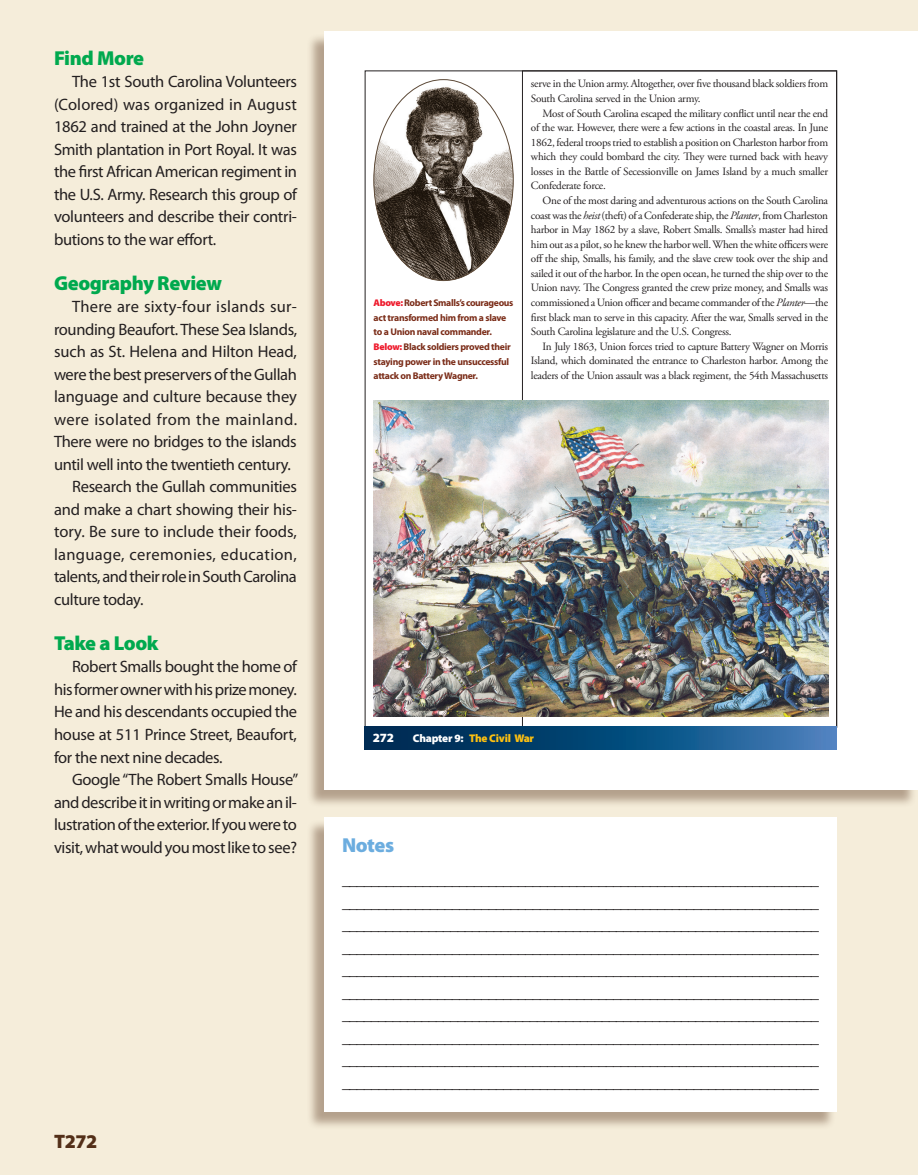
<style>
.page{position:relative;width:918px;height:1175px;background:#fff}
.page>*{position:absolute;margin:0;border:0;box-sizing:border-box;transform-origin:0 0}
.B{font:900 20.25px "Myriad Pro";letter-spacing:-.02em;color:#00a94e}
.D{font:900 20.25px "Myriad Pro";letter-spacing:-.02em;color:#6caddf}
.t1{font:900 19.5px "Myriad Pro";color:#532f18}
.Body_Text{font:16.5px/22.5px "Myriad Pro";letter-spacing:-.02em;color:#231f20;text-align:justify}
.Body_San_Serif{font:700 16.5px/22.5px "Myriad Pro";color:#231f20;text-align:justify}
.t2{font:900 12.6px "Myriad Pro";color:#fff}
.t3{font:11.1px "Adobe Garamond Pro";letter-spacing:-.025em;color:#231f20}
.t4{font:900 11.1px "Myriad Pro";letter-spacing:-.02em;color:#fdc011}
.t5{font:700 9.75px/14.5px "Myriad Pro";letter-spacing:-.03em;color:#7b2d19}
.s1{font-weight:900;color:#ee1b2d}
.s2{font-style:italic}
.s3{color:#fff}
</style>
<div class="page">
<div style="left:0;top:0;width:918px;height:1174px;background:#f5edda"></div>
<div style="left:306px;top:33px;width:611px;height:775px;background:#532f18;opacity:.4"></div>
<div style="left:324px;top:32px;width:594px;height:758px;background:#fff"></div>
<svg style="left:365px;top:726px;width:472px;height:24px;background:#114d7e"></svg>
<img style="left:374px;top:400px;width:454px;height:316px">
<img style="left:374px;top:79px;width:139px;height:202px">
<div style="left:306px;top:819px;width:530px;height:310px;background:#532f18;opacity:.4"></div>
<div style="left:324px;top:818px;width:513px;height:294px;background:#fff"></div>
<p class="B" style="left:54px;top:44px;width:92px">Find More</p>
<p class="Body_Text" style="left:54px;top:70px;width:245px;text-indent:18px">The 1st South Carolina Volunteers (Colored) was organized in August 1862 and trained at the John Joyner Smith plantation in Port Royal. It was the first African American regiment in the U.S. Army. Research this group of volunteers and describe their contri&shy;butions to the war effort.</p>
<p class="B" style="left:54px;top:269px;width:169px">Geography Review</p>
<p class="Body_Text" style="left:54px;top:295px;width:245px;text-indent:18px">There are sixty-four islands sur&shy;rounding Beaufort. These Sea Islands, such as St. Helena and Hilton Head, were the best preservers of the Gullah language and culture because they were isolated from the mainland.<br>There were no bridges to the islands until well into the twentieth century.</p>
<p class="Body_Text" style="left:54px;top:475px;width:245px;text-indent:18px">Research the Gullah communities and make a chart showing their his&shy;tory. Be sure to include their foods, language, ceremonies, education, talents, and their role in South Carolina culture today.</p>
<p class="B" style="left:54px;top:629px;width:106px">Take a Look</p>
<p class="Body_Text" style="left:54px;top:655px;width:245px;text-indent:18px">Robert Smalls bought the home of his former owner with his prize money.<br>He and his descendants occupied the house at 511 Prince Street, Beaufort, for the next nine decades.</p>
<p class="Body_Text" style="left:54px;top:768px;width:246px;text-indent:18px">Google “The Robert Smalls House” and describe it in writing or make an il&shy;lustration of the exterior. If you were to visit, what would you most like to see?</p>
<h2 class="t1" style="left:54px;top:1128px;width:45px">T272</h2>
<p class="t5" style="left:374px;top:295px;width:141px"><span class="s1">Above:</span> Robert Smalls’s courageous act transformed him from a slave to a Union naval commander.<br><span class="s1">Below:</span> Black soldiers proved their staying power in the unsuccessful attack on Battery Wagner.</p>
<p class="t3" style="left:531px;top:77px;width:299px">serve in the Union army. Altogether, over five thousand black soldiers from</p>
<p class="t3" style="left:531px;top:92px;width:171px">South Carolina served in the Union army.</p>
<p class="t3" style="left:543px;top:106px;width:287px">Most of South Carolina escaped the military conflict until near the end</p>
<p class="t3" style="left:531px;top:121px;width:299px">of the war. However, there were a few actions in the coastal areas. In June</p>
<p class="t3" style="left:531px;top:136px;width:299px">1862, federal troops tried to establish a position on Charleston harbor from</p>
<p class="t3" style="left:531px;top:150px;width:299px">which they could bombard the city. They were turned back with heavy</p>
<p class="t3" style="left:531px;top:165px;width:299px">losses in the Battle of Secessionville on James Island by a much smaller</p>
<p class="t3" style="left:531px;top:179px;width:76px">Confederate force.</p>
<p class="t3" style="left:543px;top:194px;width:287px">One of the most daring and adventurous actions on the South Carolina</p>
<p class="t3" style="left:531px;top:208px;width:299px">coast was the <span class="s2">heist</span> (theft) of a Confederate ship, the <span class="s2">Planter</span>, from Charleston</p>
<p class="t3" style="left:531px;top:223px;width:299px">harbor in May 1862 by a slave, Robert Smalls. Smalls’s master had hired</p>
<p class="t3" style="left:531px;top:237px;width:299px">him out as a pilot, so he knew the harbor well. When the white officers were</p>
<p class="t3" style="left:531px;top:252px;width:299px">off the ship, Smalls, his family, and the slave crew took over the ship and</p>
<p class="t3" style="left:531px;top:267px;width:299px">sailed it out of the harbor. In the open ocean, he turned the ship over to the</p>
<p class="t3" style="left:531px;top:281px;width:299px">Union navy. The Congress granted the crew prize money, and Smalls was</p>
<p class="t3" style="left:531px;top:296px;width:299px">commissioned a Union officer and became commander of the <span class="s2">Planter</span>—the</p>
<p class="t3" style="left:531px;top:310px;width:299px">first black man to serve in this capacity. After the war, Smalls served in the</p>
<p class="t3" style="left:531px;top:325px;width:202px">South Carolina legislature and the U.S. Congress.</p>
<p class="t3" style="left:543px;top:339px;width:287px">In July 1863, Union forces tried to capture Battery Wagner on Morris</p>
<p class="t3" style="left:531px;top:354px;width:299px">Island, which dominated the entrance to Charleston harbor. Among the</p>
<p class="t3" style="left:531px;top:369px;width:299px">leaders of the Union assault was a black regiment, the 54th Massachusetts</p>
<p class="t2" style="left:373px;top:729px;width:23px">272</p>
<p class="t4" style="left:413px;top:730px;width:123px"><span class="s3">Chapter 9:</span> The Civil War</p>
<p class="D" style="left:342px;top:831px;width:54px">Notes</p>
<p class="Body_San_Serif" style="left:342px;top:868px;width:479px">_________________________________________________________________ _________________________________________________________________ __________________________________________________________________ _________________________________________________________________ _________________________________________________________________ _________________________________________________________________ __________________________________________________________________ _________________________________________________________________ _________________________________________________________________ _________________________________________________________________</p>
</div>
